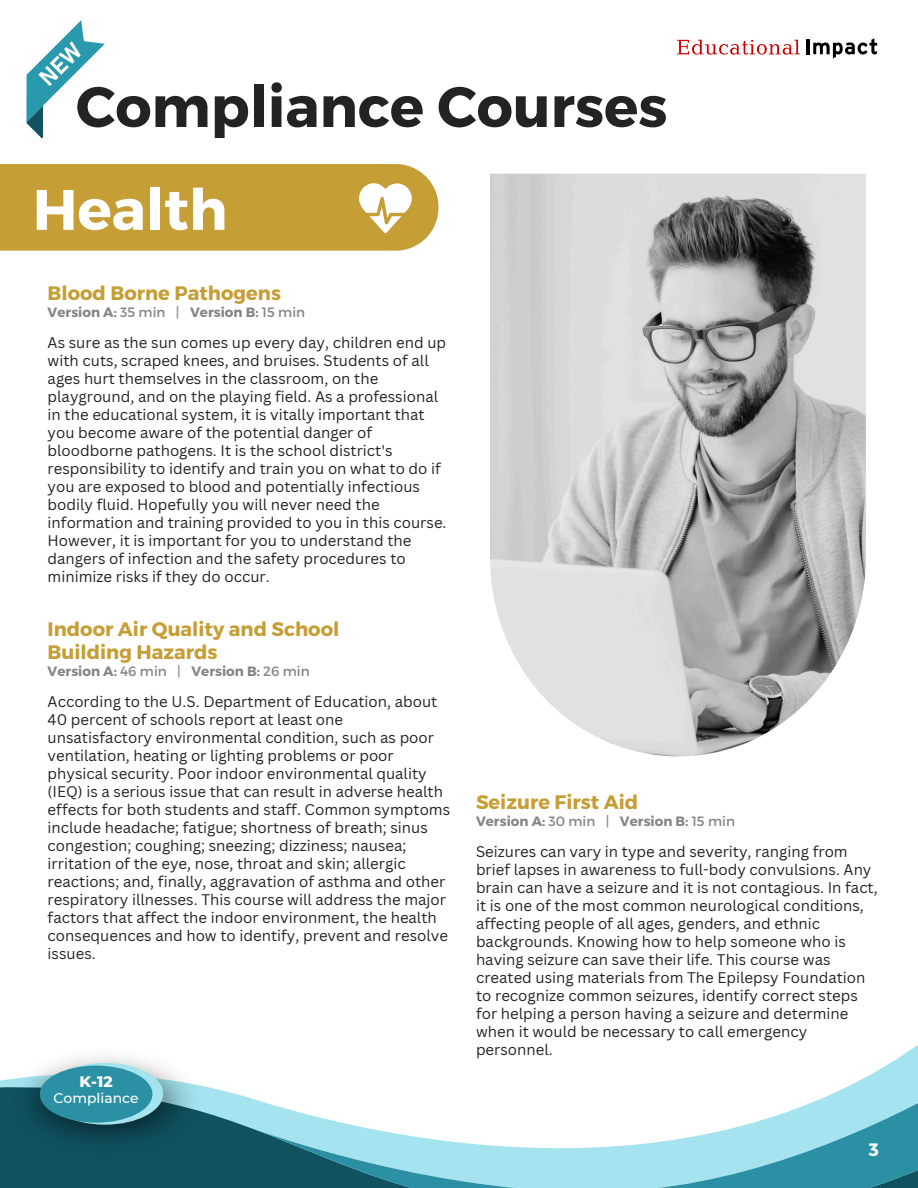
<style>
.page{position:relative;width:918px;height:1188px;background:#fff}
.page>*{position:absolute;margin:0;border:0;box-sizing:border-box;transform-origin:0 0}
.t1{font:700 56.85px "Montserrat";color:#212423}
.t2{font:700 56.85px "Montserrat";color:#fff}
.t3{font:700 19.5px/23px "Montserrat";color:#c69e36}
.t4{font:700 18px "Montserrat";color:#fff}
.t5{font:800 15.45px "Montserrat";color:#fff}
.t6{font:15px/18px "Canva Sans";color:#212423}
.t7{font:500 13.95px "Montserrat";color:#fff}
.t8{font:700 13.5px "Montserrat";color:#858585}
.s1{font-weight:400}
</style>
<div class="page">
<svg style="left:677px;top:40px;width:123px;height:15px"></svg>
<hr style="left:806px;top:39px;width:3px;height:15px;background:#000">
<svg style="left:813px;top:38px;width:64px;height:20px"></svg>
<svg style="left:26px;top:20px;width:79px;height:118px"></svg>
<svg style="left:0;top:1080px;width:244px;height:108px;background:#2b6a77"></svg>
<svg style="left:244px;top:1045px;width:674px;height:143px"></svg>
<img style="left:12px;top:1057px;width:186px;height:104px">
<svg style="left:47px;top:1063px;width:116px;height:62px"></svg>
<div style="left:40px;top:1066px;width:112px;height:57px;background:#2c90a4;border-radius:50%"></div>
<svg style="left:0;top:164px;width:438px;height:87px;background:#c9a442"></svg>
<img style="left:490px;top:174px;width:376px;height:582px">
<p class="t1" style="left:76px;top:70px;width:593px">Compliance Courses</p>
<h1 class="t2" style="left:33px;top:173px;width:196px">Health</h1>
<h2 class="t3" style="left:48px;top:281px;width:235px">Blood Borne Pathogens</h2>
<h2 class="t8" style="left:48px;top:304px;width:259px">Version A: <span class="s1">35 min |</span> Version B: <span class="s1">15 min</span></h2>
<p class="t6" style="left:48px;top:333px;width:400px">As sure as the sun comes up every day, children end up with cuts, scraped knees, and bruises. Students of all ages hurt themselves in the classroom, on the playground, and on the playing field. As a professional in the educational system, it is vitally important that you become aware of the potential danger of bloodborne pathogens. It is the school district's responsibility to identify and train you on what to do if you are exposed to blood and potentially infectious bodily fluid. Hopefully you will never need the information and training provided to you in this course.<br>However, it is important for you to understand the dangers of infection and the safety procedures to minimize risks if they do occur.</p>
<p class="t3" style="left:48px;top:616px;width:293px">Indoor Air Quality and School<br>Building Hazards</p>
<p class="t8" style="left:48px;top:662px;width:264px">Version A: <span class="s1">46 min |</span> Version B: <span class="s1">26 min</span></p>
<p class="t6" style="left:48px;top:692px;width:404px">According to the U.S. Department of Education, about 40 percent of schools report at least one unsatisfactory environmental condition, such as poor ventilation, heating or lighting problems or poor physical security. Poor indoor environmental quality (IEQ) is a serious issue that can result in adverse health effects for both students and staff. Common symptoms include headache; fatigue; shortness of breath; sinus congestion; coughing; sneezing; dizziness; nausea; irritation of the eye, nose, throat and skin; allergic reactions; and, finally, aggravation of asthma and other respiratory illnesses. This course will address the major factors that affect the indoor environment, the health consequences and how to identify, prevent and resolve issues.</p>
<p class="t5" style="left:80px;top:1072px;width:35px">K-12</p>
<p class="t7" style="left:54px;top:1089px;width:87px">Compliance</p>
<h2 class="t3" style="left:476px;top:789px;width:164px">Seizure First Aid</h2>
<h2 class="t8" style="left:476px;top:812px;width:261px">Version A: <span class="s1">30 min |</span> Version B: <span class="s1">15 min</span></h2>
<p class="t6" style="left:476px;top:842px;width:403px">Seizures can vary in type and severity, ranging from brief lapses in awareness to full-body convulsions. Any brain can have a seizure and it is not contagious. In fact, it is one of the most common neurological conditions, affecting people of all ages, genders, and ethnic backgrounds. Knowing how to help someone who is having seizure can save their life. This course was created using materials from The Epilepsy Foundation to recognize common seizures, identify correct steps for helping a person having a seizure and determine</p>
<h2 class="t6" style="left:476px;top:1022px;width:333px">when it would be necessary to call emergency personnel.</h2>
<h1 class="t4" style="left:869px;top:1138px;width:12px">3</h1>
</div>
